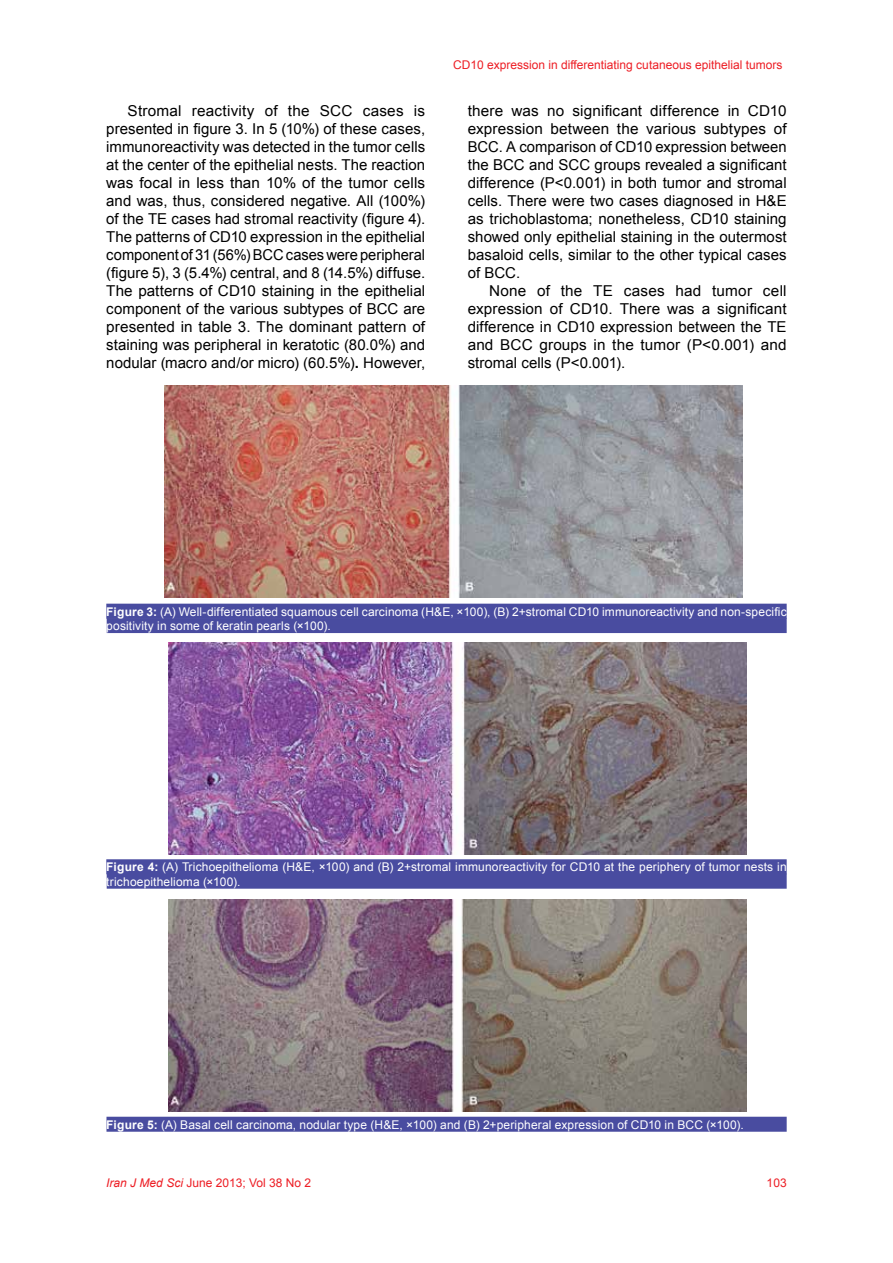
<style>
.page{position:relative;width:893px;height:1263px;background:#fff}
.page>*{position:absolute;margin:0;border:0;box-sizing:border-box;transform-origin:0 0}
.t1{font:15px/18px "Arial";letter-spacing:.005em;color:#000;text-align:justify}
.t2{font:12px/14.4px "Arial";letter-spacing:.01em;color:#fff}
.t3{font:12px "Arial";color:#ed1d24}
.s1{font-weight:700}
.s2{font-style:italic}
</style>
<div class="page">
<div style="left:106px;top:604px;width:681px;height:15px;background:#494ca0"></div>
<div style="left:107px;top:618px;width:680px;height:15px;background:#494ca0"></div>
<div style="left:106px;top:859px;width:681px;height:15px;background:#494ca0"></div>
<div style="left:107px;top:874px;width:680px;height:15px;background:#494ca0"></div>
<div style="left:106px;top:1117px;width:681px;height:15px;background:#494ca0"></div>
<img style="left:164px;top:385px;width:579px;height:212px">
<img style="left:168px;top:643px;width:578px;height:211px">
<img style="left:168px;top:899px;width:578px;height:212px">
<p class="t3" style="left:453px;top:57px;width:331px">CD10 expression in differentiating cutaneous epithelial tumors</p>
<p class="t1" style="left:106px;top:102px;width:320px;text-indent:21px">Stromal reactivity of the SCC cases is presented in figure 3. In 5 (10%) of these cases, immunoreactivity was detected in the tumor cells at the center of the epithelial nests. The reaction was focal in less than 10% of the tumor cells and was, thus, considered negative. All (100%) of the TE cases had stromal reactivity (figure 4).<br>The patterns of CD10 expression in the epithelial component of 31 (56%) BCC cases were peripheral (figure 5), 3 (5.4%) central, and 8 (14.5%) diffuse.<br>The patterns of CD10 staining in the epithelial component of the various subtypes of BCC are presented in table 3. The dominant pattern of staining was peripheral in keratotic (80.0%) and nodular (macro and/or micro) (60.5%)<span class="s1">.</span> However,</p>
<p class="t1" style="left:468px;top:102px;width:320px">there was no significant difference in CD10 expression between the various subtypes of BCC. A comparison of CD10 expression between the BCC and SCC groups revealed a significant difference (P&lt;0.001) in both tumor and stromal cells. There were two cases diagnosed in H&amp;E as trichoblastoma; nonetheless, CD10 staining showed only epithelial staining in the outermost basaloid cells, similar to the other typical cases of BCC.</p>
<p class="t1" style="left:468px;top:282px;width:320px;text-indent:21px">None of the TE cases had tumor cell expression of CD10. There was a significant difference in CD10 expression between the TE and BCC groups in the tumor (P&lt;0.001) and stromal cells (P&lt;0.001).</p>
<p class="t2" style="left:106px;top:604px;width:682px"><span class="s1">Figure 3:</span> (A) Well-differentiated squamous cell carcinoma (H&amp;E, ×100), (B) 2+stromal CD10 immunoreactivity and non-specific positivity in some of keratin pearls (×100).</p>
<p class="t2" style="left:106px;top:860px;width:682px"><span class="s1">Figure 4:</span> (A) Trichoepithelioma (H&amp;E, ×100) and (B) 2+stromal immunoreactivity for CD10 at the periphery of tumor nests in trichoepithelioma (×100).</p>
<p class="t2" style="left:106px;top:1117px;width:639px"><span class="s1">Figure 5:</span> (A) Basal cell carcinoma, nodular type (H&amp;E, ×100) and (B) 2+peripheral expression of CD10 in BCC (×100).</p>
<p class="t3" style="left:106px;top:1175px;width:206px"><span class="s2">Iran J Med Sci</span> June 2013; Vol 38 No 2</p>
<p class="t3" style="left:767px;top:1175px;width:22px">103</p>
</div>
